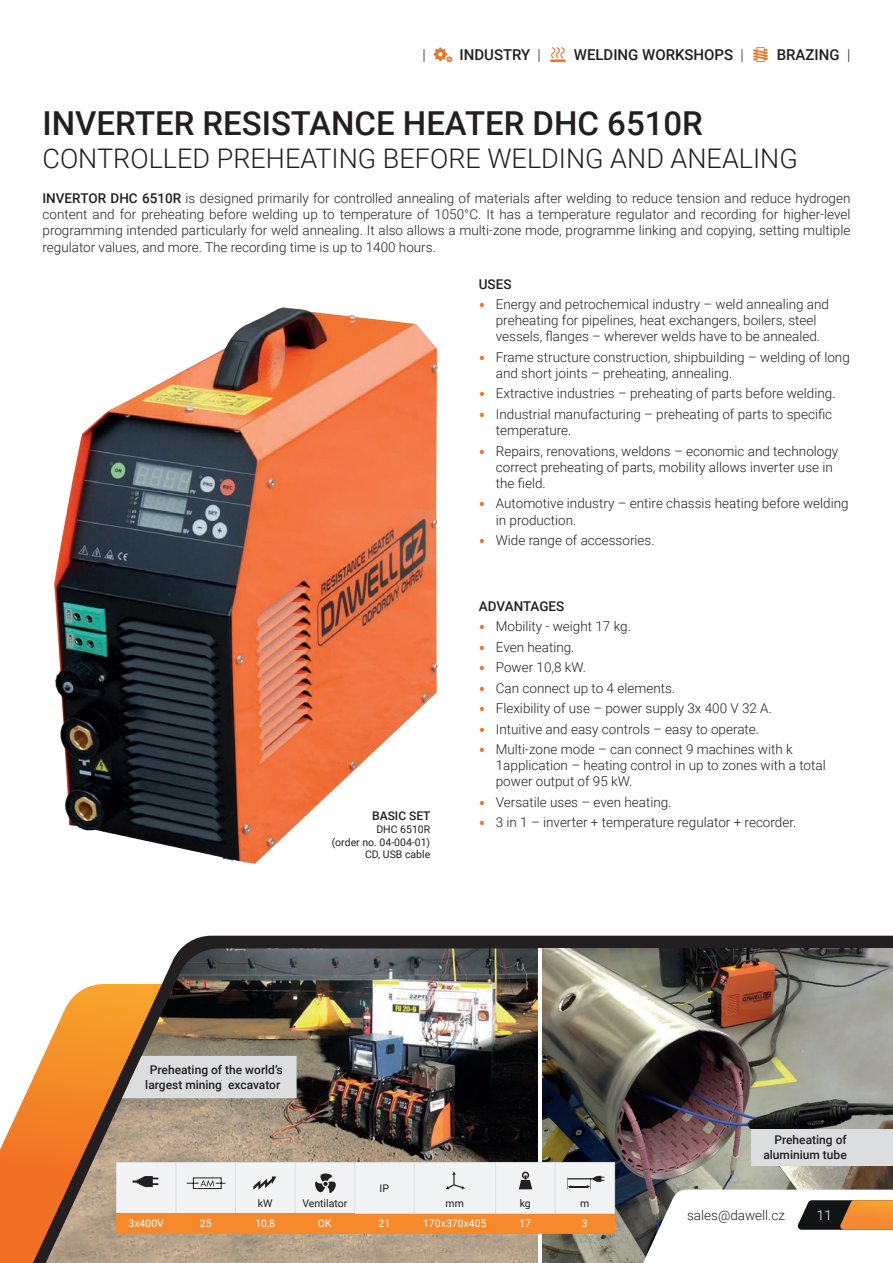
<style>
.page{position:relative;width:893px;height:1263px;background:#fff}
.page>*{position:absolute;margin:0;border:0;box-sizing:border-box;transform-origin:0 0}
.t1{font:500 33px "Roboto";color:#231f20}
.t2{font:300 27px "Roboto";color:#231f20}
.t3{font:500 15px "Roboto";color:#231f20}
.t4{font:300 15px "Roboto";color:#231f20}
.t5{font:300 13.5px/16.2px "Roboto";color:#231f20}
.t6{font:500 13.5px "Roboto";color:#231f20}
.t7{font:300 13.5px "Roboto";color:#fff}
.t8{font:500 12px/14.4px "Roboto";color:#231f20;text-align:center}
.t9{font:10.5px/12.6px "Roboto";color:#231f20;text-align:right}
.t10{font:10.5px "Roboto";color:#fff}
.s1{font-weight:300}
.s2{font-weight:500}
.s3{font-weight:400;font-size:19.5px;color:#f17023}
</style>
<div class="page">
<svg style="left:0;top:936px;width:893px;height:327px"></svg>
<img style="left:46px;top:948px;width:493px;height:315px">
<img style="left:542px;top:948px;width:351px;height:315px">
<div style="left:122px;top:1056px;width:175px;height:42px;background:#dcdddf"></div>
<div style="left:751px;top:1129px;width:142px;height:36px;background:#dcdddf"></div>
<img style="left:55px;top:307px;width:383px;height:557px">
<hr style="left:539px;top:948px;width:3px;height:315px;background:#fff">
<hr style="left:355px;top:1233px;width:59px;height:1px;background:#f5892c">
<hr style="left:414px;top:1233px;width:82px;height:1px;background:#f5892c">
<hr style="left:496px;top:1233px;width:59px;height:1px;background:#f5892c">
<hr style="left:555px;top:1233px;width:60px;height:1px;background:#f5892c">
<hr style="left:116px;top:1233px;width:60px;height:1px;background:#f5892c">
<hr style="left:176px;top:1233px;width:60px;height:1px;background:#f5892c">
<hr style="left:236px;top:1233px;width:59px;height:1px;background:#f5892c">
<hr style="left:295px;top:1233px;width:60px;height:1px;background:#f5892c">
<svg style="left:116px;top:1162px;width:499px;height:71px"></svg>
<svg style="left:628px;top:1189px;width:265px;height:74px"></svg>
<svg style="left:434px;top:48px;width:18px;height:14px"></svg>
<svg style="left:753px;top:47px;width:15px;height:15px"></svg>
<svg style="left:551px;top:47px;width:14px;height:11px"></svg>
<hr style="left:550px;top:59px;width:15px;height:3px;background:#f17025">
<p class="t4" style="left:423px;top:44px;width:5px">|</p>
<p class="t3" style="left:460px;top:44px;width:83px">INDUSTRY <span class="s1">|</span></p>
<p class="t3" style="left:574px;top:44px;width:172px">WELDING WORKSHOPS <span class="s1">|</span></p>
<p class="t3" style="left:777px;top:44px;width:75px">BRAZING <span class="s1">|</span></p>
<h1 class="t1" style="left:43px;top:100px;width:662px">INVERTER RESISTANCE HEATER DHC 6510R</h1>
<h2 class="t2" style="left:43px;top:139px;width:757px">CONTROLLED PREHEATING BEFORE WELDING AND ANEALING</h2>
<p class="t5" style="left:43px;top:190px;width:809px;text-align:justify"><span class="s2">INVERTOR DHC 6510R</span> is designed primarily for controlled annealing of materials after welding to reduce tension and reduce hydrogen content and for preheating before welding up to temperature of 1050°C. It has a temperature regulator and recording for higher-level programming intended particularly for weld annealing. It also allows a multi-zone mode, programme linking and copying, setting multiple regulator values, and more. The recording time is up to 1400 hours.</p>
<p class="t8" style="left:372px;top:808px;width:60px">BASIC SET</p>
<p class="t9" style="left:332px;top:822px;width:100px">DHC 6510R<br>(order no. 04-004-01)<br>CD, USB cable</p>
<p class="t6" style="left:479px;top:274px;width:34px">USES</p>
<p class="t5" style="left:479px;top:296px;width:352px;text-align:center"><span class="s3">•</span> Energy and petrochemical industry – weld annealing and preheating for pipelines, heat exchangers, boilers, steel vessels, flanges – wherever welds have to be annealed.</p>
<p class="t5" style="left:496px;top:348px;width:356px;text-indent:-17px"><span class="s3">•</span> Frame structure construction, shipbuilding – welding of long and short joints – preheating, annealing.</p>
<p class="t5" style="left:479px;top:385px;width:358px"><span class="s3">•</span> Extractive industries – preheating of parts before welding.</p>
<p class="t5" style="left:496px;top:405px;width:338px;text-indent:-17px"><span class="s3">•</span> Industrial manufacturing – preheating of parts to specific temperature.</p>
<p class="t5" style="left:496px;top:442px;width:344px;text-indent:-17px"><span class="s3">•</span> Repairs, renovations, weldons – economic and technology correct preheating of parts, mobility allows inverter use in the field.</p>
<p class="t5" style="left:496px;top:495px;width:354px;text-indent:-17px"><span class="s3">•</span> Automotive industry – entire chassis heating before welding in production.</p>
<p class="t5" style="left:479px;top:532px;width:177px"><span class="s3">•</span> Wide range of accessories.</p>
<p class="t6" style="left:479px;top:596px;width:87px">ADVANTAGES</p>
<p class="t5" style="left:479px;top:618px;width:154px"><span class="s3">•</span> Mobility - weight 17 kg.</p>
<p class="t5" style="left:479px;top:638px;width:97px"><span class="s3">•</span> Even heating.</p>
<p class="t5" style="left:479px;top:659px;width:109px"><span class="s3">•</span> Power 10,8 kW.</p>
<p class="t5" style="left:479px;top:679px;width:198px"><span class="s3">•</span> Can connect up to 4 elements.</p>
<p class="t5" style="left:479px;top:700px;width:295px"><span class="s3">•</span> Flexibility of use – power supply 3x 400 V 32 A.</p>
<p class="t5" style="left:479px;top:720px;width:282px"><span class="s3">•</span> Intuitive and easy controls – easy to operate.</p>
<p class="t5" style="left:496px;top:740px;width:331px;text-indent:-17px"><span class="s3">•</span> Multi-zone mode – can connect 9 machines with k<br>1application – heating control in up to zones with a total power output of 95 kW.</p>
<p class="t5" style="left:479px;top:793px;width:194px"><span class="s3">•</span> Versatile uses – even heating.</p>
<p class="t5" style="left:479px;top:814px;width:319px"><span class="s3">•</span> 3 in 1 – inverter + temperature regulator + recorder.</p>
<p class="t8" style="left:145px;top:1062px;width:139px">Preheating of the world’s largest mining excavator</p>
<p class="t9" style="left:380px;top:1181px;width:11px">IP</p>
<p class="t8" style="left:763px;top:1132px;width:85px;text-align:right">Preheating of aluminium tube</p>
<p class="t9" style="left:258px;top:1197px;width:16px">kW</p>
<p class="t9" style="left:302px;top:1197px;width:46px">Ventilator</p>
<p class="t9" style="left:446px;top:1197px;width:20px">mm</p>
<p class="t9" style="left:520px;top:1197px;width:13px">kg</p>
<p class="t9" style="left:580px;top:1197px;width:11px">m</p>
<p class="t10" style="left:128px;top:1216px;width:37px">3x400V</p>
<p class="t10" style="left:200px;top:1216px;width:13px">25</p>
<p class="t10" style="left:255px;top:1216px;width:21px">10,8</p>
<p class="t10" style="left:318px;top:1216px;width:15px">OK</p>
<p class="t10" style="left:378px;top:1216px;width:13px">21</p>
<p class="t10" style="left:423px;top:1216px;width:65px">170x370x405</p>
<p class="t10" style="left:519px;top:1216px;width:13px">17</p>
<p class="t10" style="left:582px;top:1216px;width:7px">3</p>
<p class="t5" style="left:687px;top:1207px;width:99px">sales@dawell.cz</p>
<p class="t7" style="left:817px;top:1206px;width:16px">11</p>
</div>
